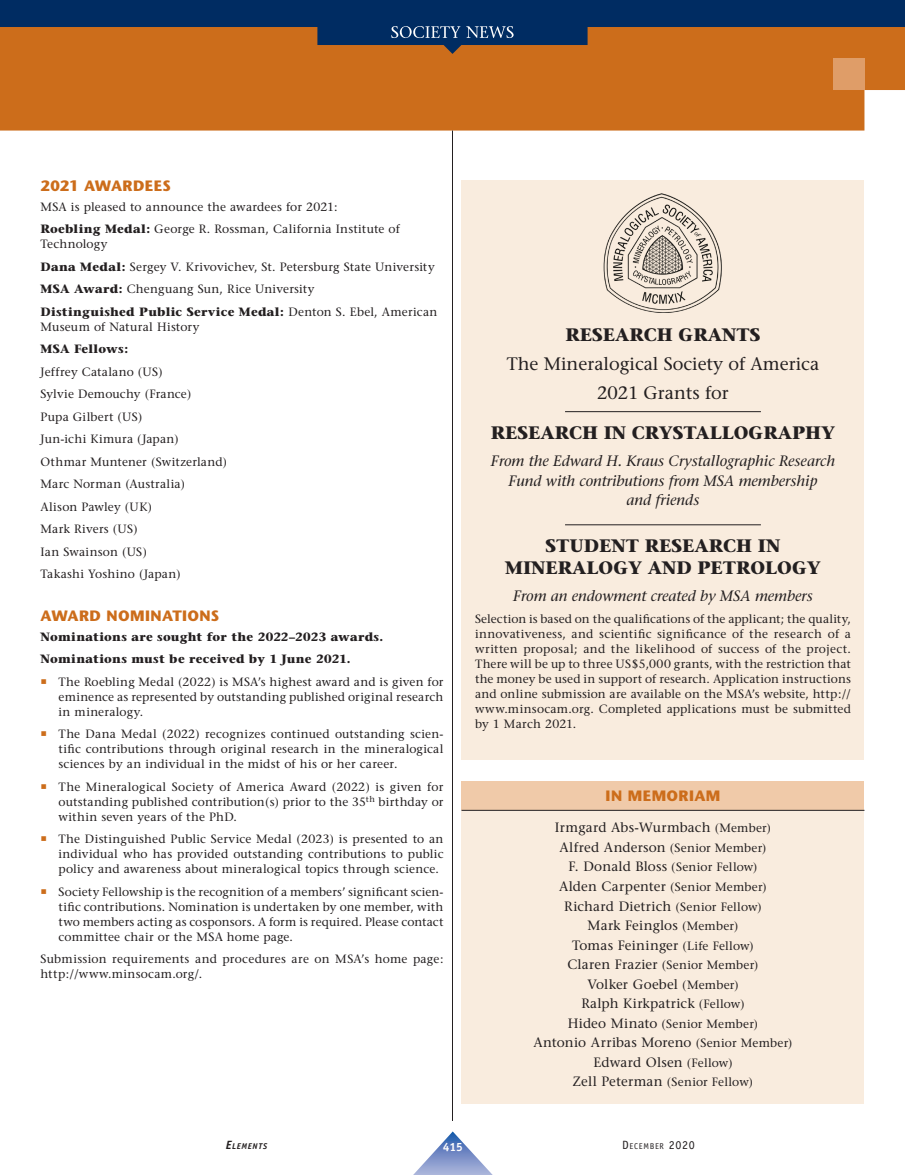
<style>
.page{position:relative;width:905px;height:1175px;background:#fff}
.page>*{position:absolute;margin:0;border:0;box-sizing:border-box;transform-origin:0 0}
.t1{font:700 18px/21.6px "Stone Serif";color:#231f20;text-align:center}
.t2{font:18px/29.1px "Stone Serif";color:#231f20;text-align:center}
.t3{font:italic 15px/19.5px "Stone Serif";color:#231f20;text-align:center}
.t4{font:700 15px "Stone Sans";letter-spacing:.025em;color:#cc6d1b}
.t5{font:13.5px/19.5px "Stone Serif";letter-spacing:.015em;color:#231f20;text-align:center}
.t6{font:12px/15px "Stone Serif";letter-spacing:.015em;color:#231f20;text-align:justify}
.t7{font:700 12px/22.5px "Stone Serif";letter-spacing:.02em;color:#231f20}
.t8{font:700 12px "Officina Sans";color:#fcfcfc}
.t9{font:8.4px "Officina Sans";letter-spacing:.085em;color:#231f20}
.t10{font:italic 700 8.4px "Officina Sans";letter-spacing:.08em;color:#231f20}
.s1{font-weight:700}
.s2{font-size:12px}
.s3{font-size:13.5px}
</style>
<div class="page">
<div style="left:0;top:54px;width:904px;height:76px;background:#cc6d1b"></div>
<div style="left:832px;top:58px;width:32px;height:32px;background:#df9d68"></div>
<hr style="left:452px;top:130px;width:1px;height:990px;background:#231f20">
<div style="left:461px;top:180px;width:403px;height:579px;background:#f9ecde"></div>
<hr style="left:565px;top:411px;width:195px;height:1px;background:#231f20">
<hr style="left:565px;top:524px;width:195px;height:1px;background:#231f20">
<img style="left:603px;top:194px;width:119px;height:118px">
<div style="left:461px;top:781px;width:403px;height:29px;background:#f0caa9"></div>
<div style="left:461px;top:810px;width:403px;height:294px;background:#f9ecde"></div>
<hr style="left:461px;top:810px;width:403px;height:1px;background:#231f20">
<svg style="left:0;top:0;width:904px;height:54px;fill:#002c62"></svg>
<svg style="left:414px;top:1131px;width:78px;height:43px"></svg>
<svg style="left:391px;top:26px;width:122px;height:12px"></svg>
<p class="t4" style="left:40px;top:177px;width:132px">2021 AWARDEES</p>
<p class="t6" style="left:40px;top:195px;width:361px;line-height:22.5px">MSA is pleased to announce the awardees for 2021:<br><span class="s1">Roebling Medal:</span> George R. Rossman, California Institute of</p>
<p class="t6" style="left:40px;top:233px;width:398px;line-height:22.5px;text-align:left">Technology<br><span class="s1">Dana Medal:</span> Sergey V. Krivovichev, St. Petersburg State University <span class="s1">MSA Award:</span> Chenguang Sun, Rice University<br><span class="s1">Distinguished Public Service Medal:</span> Denton S. Ebel, American</p>
<p class="t6" style="left:40px;top:319px;width:160px">Museum of Natural History</p>
<p class="t7" style="left:40px;top:338px;width:89px">MSA Fellows:</p>
<p class="t6" style="left:40px;top:360px;width:188px;line-height:22.5px;text-align:left">Jeffrey Catalano (US)<br>Sylvie Demouchy (France)<br>Pupa Gilbert (US)<br>Jun-ichi Kimura (Japan)<br>Othmar Muntener (Switzerland)<br>Marc Norman (Australia)<br>Alison Pawley (UK)<br>Mark Rivers (US)<br>Ian Swainson (US)<br>Takashi Yoshino (Japan)</p>
<p class="t4" style="left:40px;top:607px;width:180px">AWARD NOMINATIONS</p>
<p class="t7" style="left:40px;top:625px;width:344px">Nominations are sought for the 2022–2023 awards.<br>Nominations must be received by 1 June 2021.</p>
<p class="t6" style="left:58px;top:674px;width:386px">The Roebling Medal (2022) is MSA’s highest award and is given for eminence as represented by outstanding published original research in mineralogy.</p>
<p class="t6" style="left:58px;top:726px;width:386px">The Dana Medal (2022) recognizes continued outstanding scien&shy;tific contributions through original research in the mineralogical sciences by an individual in the midst of his or her career.</p>
<p class="t6" style="left:58px;top:779px;width:386px">The Mineralogical Society of America Award (2022) is given for outstanding published contribution(s) prior to the 35<sup>th</sup> birthday or within seven years of the PhD.</p>
<p class="t6" style="left:59px;top:831px;width:386px">The Distinguished Public Service Medal (2023) is presented to an individual who has provided outstanding contributions to public policy and awareness about mineralogical topics through science.</p>
<p class="t6" style="left:59px;top:884px;width:386px">Society Fellowship is the recognition of a members’ significant scien&shy;tific contributions. Nomination is undertaken by one member, with two members acting as cosponsors. A form is required. Please contact committee chair or the MSA home page.</p>
<p class="t6" style="left:41px;top:951px;width:404px">Submission requirements and procedures are on MSA’s home page: http://www.minsocam.org/.</p>
<h1 class="t1" style="left:565px;top:324px;width:196px">RESEARCH GRANTS</h1>
<h1 class="t2" style="left:507px;top:349px;width:314px">The Mineralogical Society of America<br>2021 Grants for</h1>
<h1 class="t1" style="left:491px;top:422px;width:346px">RESEARCH IN CRYSTALLOGRAPHY</h1>
<p class="t3" style="left:491px;top:451px;width:345px">From the Edward H. Kraus Crystallographic Research<br>Fund with contributions from MSA membership<br>and friends</p>
<h1 class="t1" style="left:505px;top:535px;width:317px">STUDENT RESEARCH IN<br>MINERALOGY AND PETROLOGY</h1>
<p class="t3" style="left:513px;top:586px;width:301px">From an endowment created by MSA members</p>
<p class="t6" style="left:475px;top:611px;width:377px">Selection is based on the qualifications of the applicant; the quality, innovativeness, and scientific significance of the research of a written proposal; and the likelihood of success of the project.<br>There will be up to three US$5,000 grants, with the restriction that the money be used in support of research. Application instructions and online submission are available on the MSA’s website, http:// www.minsocam.org. Completed applications must be submitted by 1 March 2021.</p>
<p class="t4" style="left:605px;top:787px;width:116px">IN MEMORIAM</p>
<p class="t5" style="left:555px;top:818px;width:217px">Irmgard Abs-Wurmbach <span class="s2">(Member)<br></span>Alfred Anderson <span class="s2">(Senior Member)</span></p>
<p class="t6" style="left:568px;top:859px;width:190px"><span class="s3">F. Donald Bloss</span> (Senior Fellow)</p>
<p class="t5" style="left:559px;top:876px;width:209px">Alden Carpenter <span class="s2">(Senior Member)<br></span>Richard Dietrich <span class="s2">(Senior Fellow)<br></span>Mark Feinglos <span class="s2">(Member)<br></span>Tomas Feininger <span class="s2">(Life Fellow)</span></p>
<p class="t6" style="left:567px;top:957px;width:192px"><span class="s3">Claren Frazier</span> (Senior Member)</p>
<p class="t5" style="left:581px;top:974px;width:165px">Volker Goebel <span class="s2">(Member)<br></span>Ralph Kirkpatrick <span class="s2">(Fellow)</span></p>
<p class="t6" style="left:567px;top:1015px;width:192px"><span class="s3">Hideo Minato</span> (Senior Member)</p>
<p class="t5" style="left:533px;top:1032px;width:260px">Antonio Arribas Moreno <span class="s2">(Senior Member)<br></span>Edward Olsen <span class="s2">(Fellow)</span></p>
<p class="t6" style="left:573px;top:1074px;width:182px"><span class="s3">Zell Peterman</span> (Senior Fellow)</p>
<p class="t10" style="left:226px;top:1141px;width:43px"><span class="s2">E</span>LEMENTS</p>
<p class="t8" style="left:443px;top:1139px;width:22px">415</p>
<p class="t9" style="left:622px;top:1141px;width:74px"><span class="s2">D</span>ECEMBER <span class="s2">2020</span></p>
</div>
